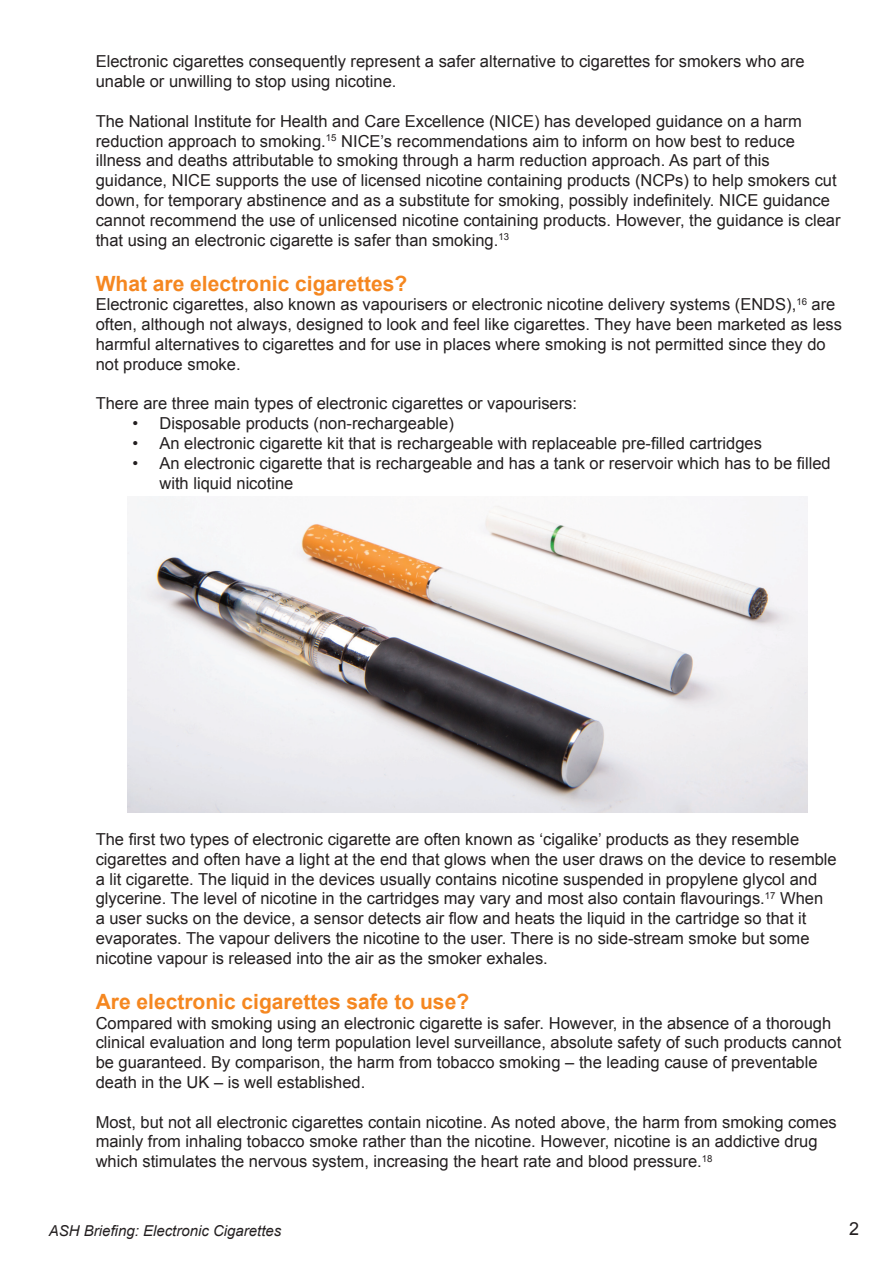
<style>
.page{position:relative;width:893px;height:1263px;background:#fff}
.page>*{position:absolute;margin:0;border:0;box-sizing:border-box;transform-origin:0 0}
.t1{font:700 21px "Arial";color:#f58720}
.t2{font:18px "Arial";color:#231f20}
.t3{font:16.5px/19.8px "Arial";color:#231f20}
.t4{font:italic 15px "Arial";color:#231f20}
</style>
<div class="page">
<img style="left:128px;top:496px;width:680px;height:316px">
<p class="t3" style="left:96px;top:52px;width:710px">Electronic cigarettes consequently represent a safer alternative to cigarettes for smokers who are unable or unwilling to stop using nicotine.</p>
<p class="t3" style="left:96px;top:111px;width:746px">The National Institute for Health and Care Excellence (NICE) has developed guidance on a harm reduction approach to smoking.<sup>15</sup> NICE’s recommendations aim to inform on how best to reduce illness and deaths attributable to smoking through a harm reduction approach. As part of this guidance, NICE supports the use of licensed nicotine containing products (NCPs) to help smokers cut down, for temporary abstinence and as a substitute for smoking, possibly indefinitely. NICE guidance cannot recommend the use of unlicensed nicotine containing products. However, the guidance is clear that using an electronic cigarette is safer than smoking.<sup>13</sup></p>
<p class="t1" style="left:96px;top:269px;width:313px">What are electronic cigarettes?</p>
<p class="t3" style="left:96px;top:295px;width:748px">Electronic cigarettes, also known as vapourisers or electronic nicotine delivery systems (ENDS),<sup>16</sup> are often, although not always, designed to look and feel like cigarettes. They have been marketed as less harmful alternatives to cigarettes and for use in places where smoking is not permitted since they do not produce smoke.</p>
<p class="t3" style="left:96px;top:394px;width:483px">There are three main types of electronic cigarettes or vapourisers:</p>
<p class="t3" style="left:132px;top:414px;width:323px">• Disposable products (non-rechargeable)</p>
<p class="t3" style="left:132px;top:433px;width:631px">• An electronic cigarette kit that is rechargeable with replaceable pre-filled cartridges</p>
<p class="t3" style="left:159px;top:453px;width:673px;text-indent:-27px">• An electronic cigarette that is rechargeable and has a tank or reservoir which has to be filled with liquid nicotine</p>
<p class="t3" style="left:96px;top:829px;width:743px">The first two types of electronic cigarette are often known as ‘cigalike’ products as they resemble cigarettes and often have a light at the end that glows when the user draws on the device to resemble a lit cigarette. The liquid in the devices usually contains nicotine suspended in propylene glycol and glycerine. The level of nicotine in the cartridges may vary and most also contain flavourings.<sup>17</sup> When<br>a user sucks on the device, a sensor detects air flow and heats the liquid in the cartridge so that it evaporates. The vapour delivers the nicotine to the user. There is no side-stream smoke but some nicotine vapour is released into the air as the smoker exhales.</p>
<p class="t1" style="left:96px;top:987px;width:375px">Are electronic cigarettes safe to use?</p>
<p class="t3" style="left:96px;top:1013px;width:747px">Compared with smoking using an electronic cigarette is safer. However, in the absence of a thorough clinical evaluation and long term population level surveillance, absolute safety of such products cannot be guaranteed. By comparison, the harm from tobacco smoking – the leading cause of preventable death in the UK – is well established.</p>
<p class="t3" style="left:96px;top:1112px;width:743px">Most, but not all electronic cigarettes contain nicotine. As noted above, the harm from smoking comes mainly from inhaling tobacco smoke rather than the nicotine. However, nicotine is an addictive drug which stimulates the nervous system, increasing the heart rate and blood pressure.<sup>18</sup></p>
<p class="t4" style="left:49px;top:1221px;width:234px">ASH Briefing: Electronic Cigarettes</p>
<p class="t2" style="left:849px;top:1217px;width:12px">2</p>
</div>
